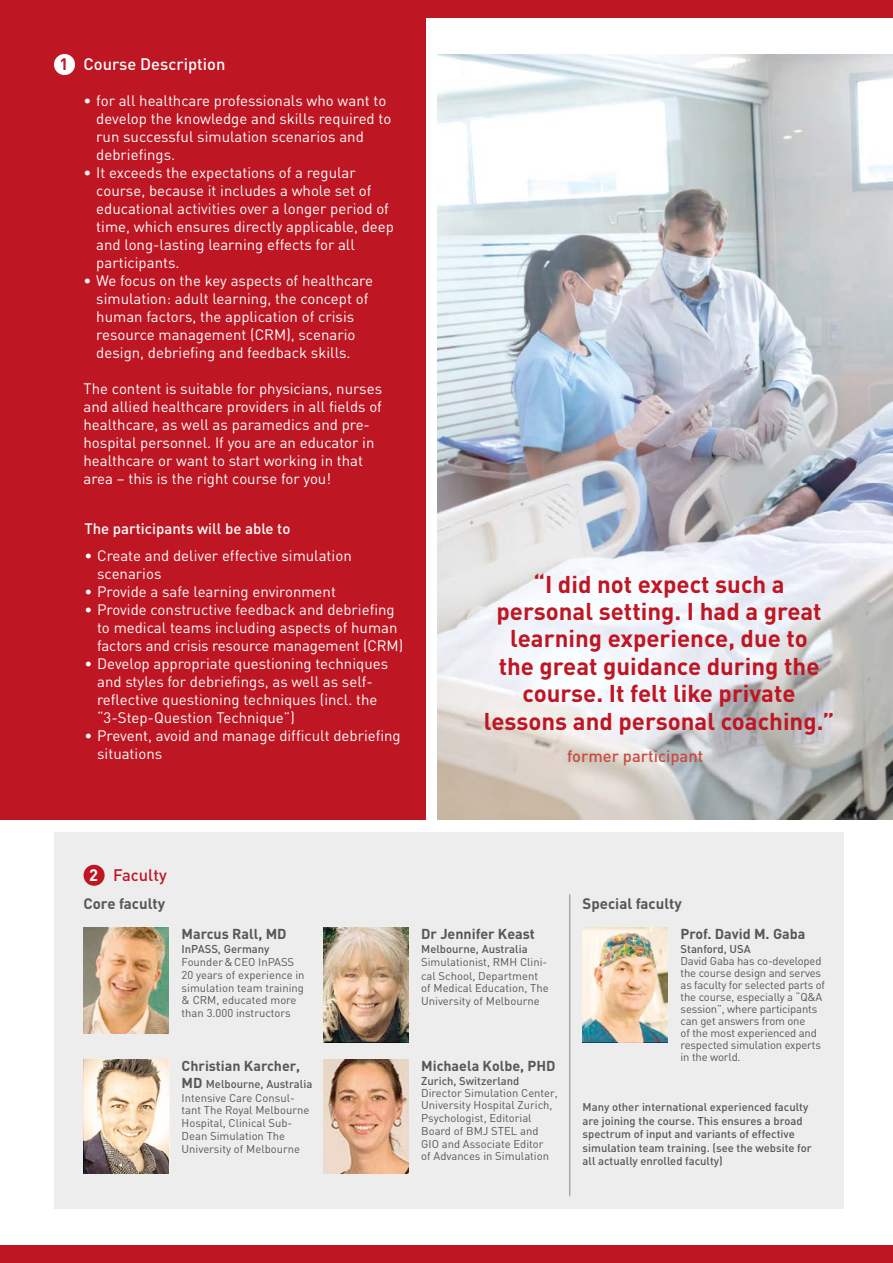
<style>
.page{position:relative;width:893px;height:1263px;background:#fff}
.page>*{position:absolute;margin:0;border:0;box-sizing:border-box;transform-origin:0 0}
.t1{font:700 24px/27.3px "DINOT";color:#be1622;text-align:center}
.t2{font:500 16.5px "DIN";color:#fff}
.t3{font:500 16.5px "DINOT";color:#ca4b3f}
.t4{font:500 16.5px "DIN";color:#be1622}
.t5{font:700 16.5px "DIN";color:#be1622}
.t6{font:15px/18px "DIN";color:#fff}
.t7{font:500 15px "DIN";color:#fff}
.t8{font:700 15px "DIN";color:#575756}
.t9{font:700 14.25px "DIN";color:#575756}
.t10{font:11.25px/12.8px "DIN";color:#575756}
.t11{font:500 11.25px/13.5px "DIN";color:#575756}
.s1{font-weight:700;color:#fff}
.s2{font-weight:700;font-size:14.25px}
.s3{font-weight:500}
</style>
<div class="page">
<div style="left:0;top:1246px;width:893px;height:17px;background:#be1622"></div>
<div style="left:0;top:0;width:893px;height:17px;background:#be1622"></div>
<div style="left:54px;top:832px;width:789px;height:377px;background:#ededed"></div>
<div style="left:0;top:0;width:425px;height:819px;background:#be1622"></div>
<div style="left:54px;top:54px;width:21px;height:21px;background:#fff;border-radius:50%"></div>
<div style="left:84px;top:865px;width:21px;height:21px;background:#be1622;border-radius:50%"></div>
<img style="left:438px;top:54px;width:455px;height:765px">
<hr style="left:569px;top:894px;width:1px;height:302px;background:#878787">
<img style="left:84px;top:927px;width:85px;height:107px">
<img style="left:84px;top:1059px;width:85px;height:115px">
<img style="left:583px;top:927px;width:85px;height:115px">
<img style="left:323px;top:927px;width:85px;height:115px">
<svg style="left:323px;top:1059px;width:85px;height:115px;background:#d7aa8d"></svg>
<p class="t5" style="left:60px;top:54px;width:10px">1</p>
<p class="t2" style="left:84px;top:54px;width:143px">Course Description</p>
<p class="t6" style="left:96px;top:91px;width:297px;text-indent:-13px">• for all healthcare professionals who want to develop the knowledge and skills required to run successful simulation scenarios and debriefings.</p>
<p class="t6" style="left:96px;top:163px;width:299px;text-indent:-13px">• It exceeds the expectations of a regular course, because it includes a whole set of educational activities over a longer period of time, which ensures directly applicable, deep and long-lasting learning effects for all participants.</p>
<p class="t6" style="left:96px;top:271px;width:278px;text-indent:-13px">• We focus on the key aspects of healthcare simulation: adult learning, the concept of human factors, the application of crisis resource management (CRM), scenario design, debriefing and feedback skills.</p>
<p class="t6" style="left:84px;top:379px;width:300px">The content is suitable for physicians, nurses and allied healthcare providers in all fields of healthcare, as well as paramedics and pre&shy;hospital personnel. If you are an educator in healthcare or want to start working in that area – this is the right course for you!</p>
<p class="t7" style="left:84px;top:519px;width:208px">The participants will be able to</p>
<p class="t6" style="left:97px;top:546px;width:256px;text-indent:-13px">• Create and deliver effective simulation scenarios</p>
<p class="t6" style="left:84px;top:582px;width:253px">• Provide a safe learning environment</p>
<p class="t6" style="left:97px;top:600px;width:307px;text-indent:-13px">• Provide constructive feedback and debriefing to medical teams including aspects of human factors and crisis resource management (CRM)</p>
<p class="t6" style="left:97px;top:654px;width:293px;text-indent:-13px">• Develop appropriate questioning techniques and styles for debriefings, as well as self&shy;reflective questioning techniques (incl. the “3-Step-Question Technique”)</p>
<p class="t6" style="left:97px;top:726px;width:305px;text-indent:-13px">• Prevent, avoid and manage difficult debriefing situations</p>
<h1 class="t1" style="left:484px;top:570px;width:352px">“I did not expect such a personal setting. I had a great learning experience, due to<br>the great guidance during the course. It felt like private lessons and personal coaching.”</h1>
<p class="t3" style="left:567px;top:746px;width:138px">former participant</p>
<p class="t4" style="left:89px;top:864px;width:79px"><span class="s1">2</span> Faculty</p>
<p class="t8" style="left:84px;top:893px;width:83px">Core faculty</p>
<p class="t8" style="left:583px;top:893px;width:101px">Special faculty</p>
<p class="t9" style="left:681px;top:925px;width:126px">Prof. David M. Gaba</p>
<p class="t11" style="left:681px;top:941px;width:72px">Stanford, USA</p>
<p class="t10" style="left:681px;top:954px;width:146px;line-height:12px">David Gaba has co-developed the course design and serves as faculty for selected parts of the course, especially a “Q&amp;A session”, where participants can get answers from one<br>of the most experienced and respected simulation experts in the world.</p>
<p class="t9" style="left:421px;top:925px;width:115px">Dr Jennifer Keast</p>
<p class="t11" style="left:421px;top:941px;width:108px">Melbourne, Australia</p>
<p class="t10" style="left:421px;top:955px;width:129px">Simulationist, RMH Clini&shy;cal School, Department of Medical Education, The<br>University of Melbourne</p>
<p class="t9" style="left:182px;top:925px;width:107px">Marcus Rall, MD</p>
<p class="t11" style="left:182px;top:941px;width:89px">InPASS, Germany</p>
<p class="t10" style="left:182px;top:955px;width:125px">Founder&amp;CEO InPASS<br>20 years of experience in simulation team training &amp; CRM, educated more than 3.000 instructors</p>
<p class="t9" style="left:182px;top:1056px;width:120px">Christian Karcher,</p>
<p class="t10" style="left:182px;top:1077px;width:132px"><span class="s2">MD</span> <span class="s3">Melbourne, Australia<br></span>Intensive Care Consul&shy;tant The Royal Melbourne<br>Hospital, Clinical Sub-<br>Dean Simulation The<br>University of Melbourne</p>
<p class="t9" style="left:421px;top:1056px;width:136px">Michaela Kolbe, PHD</p>
<p class="t11" style="left:421px;top:1073px;width:100px">Zurich, Switzerland</p>
<p class="t10" style="left:421px;top:1086px;width:138px">Director Simulation Center,<br>University Hospital Zurich,<br>Psychologist, Editorial<br>Board of BMJ STEL and<br>GIO and Associate Editor<br>of Advances in Simulation</p>
<p class="t11" style="left:583px;top:1100px;width:231px">Many other international experienced faculty are joining the course. This ensures a broad spectrum of input and variants of effective simulation team training. (see the website for all actually enrolled faculty)</p>
</div>
